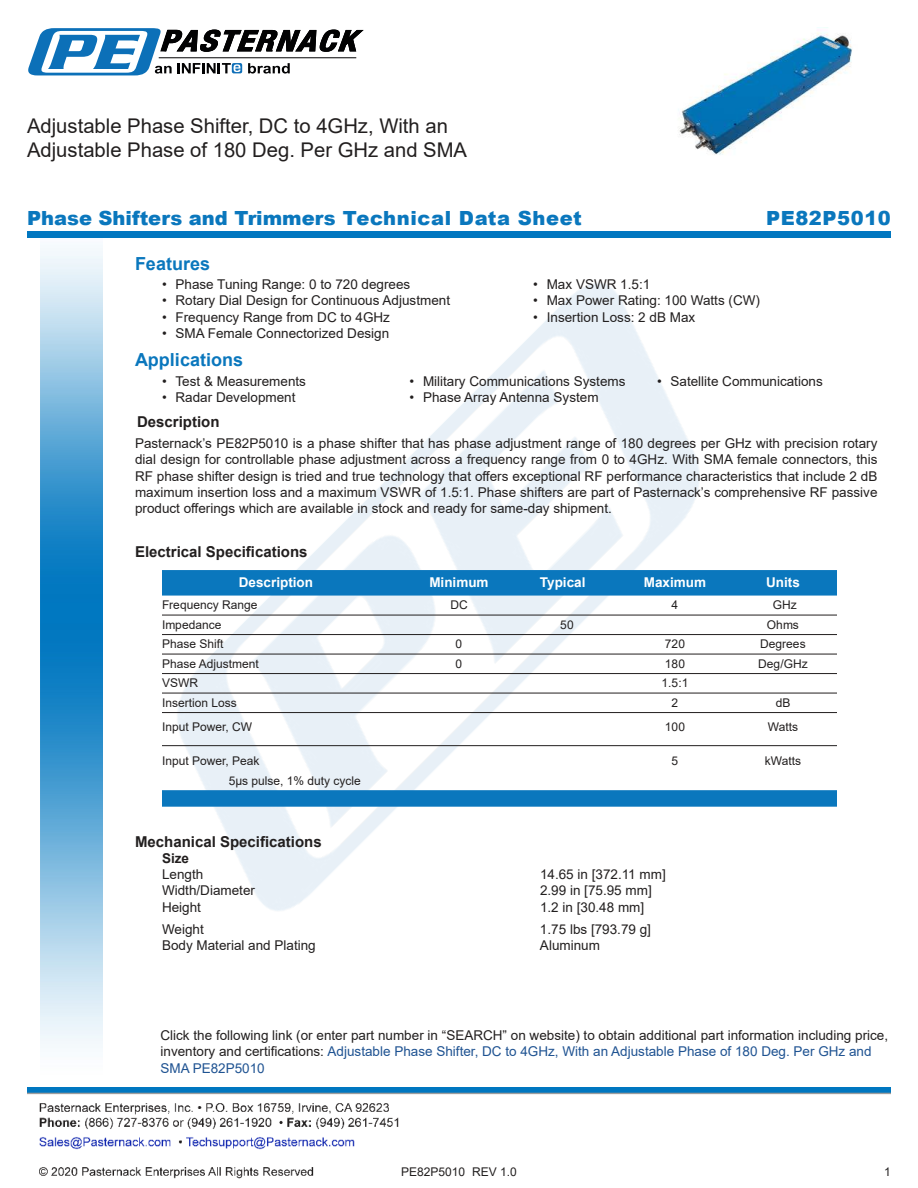
<style>
.page{position:relative;width:918px;height:1188px;background:#fff}
.page>*{position:absolute;margin:0;border:0;box-sizing:border-box;transform-origin:0 0}
.t1{font:20.25px/24.3px "Arial";color:#221f1f}
.t2{font:900 19.5px "Arial";color:#0a77bd}
.t3{font:900 19.5px "Arial";letter-spacing:.025em;color:#0a77bd}
.t4{font:700 18px "Arial";color:#0a77bd}
.t5{font:700 15px "Arial";color:#221f1f}
.t6{font:13.5px/16.2px "Arial";color:#221f1f;text-align:justify}
.t7{font:700 13.5px "Arial";color:#fff}
.t8{font:700 13.5px "Arial";color:#221f1f}
.t9{font:12px "Arial";color:#221f1f}
.s1{color:#1f5392}
</style>
<div class="page">
<img style="left:39px;top:1103px;width:360px;height:76px">
<img style="left:102px;top:248px;width:719px;height:722px">
<img style="left:27px;top:1088px;width:864px;height:7px">
<img style="left:40px;top:237px;width:62px;height:811px">
<div style="left:27px;top:231px;width:864px;height:6px;background:#0177c0"></div>
<svg style="left:28px;top:28px;width:336px;height:47px"></svg>
<div style="left:162px;top:570px;width:675px;height:26px;background:#0a77bd"></div>
<hr style="left:162px;top:615px;width:675px;height:1px;background:#221f1f">
<hr style="left:162px;top:634px;width:675px;height:1px;background:#221f1f">
<hr style="left:162px;top:654px;width:675px;height:1px;background:#221f1f">
<hr style="left:162px;top:673px;width:675px;height:1px;background:#221f1f">
<hr style="left:162px;top:693px;width:675px;height:1px;background:#221f1f">
<hr style="left:162px;top:712px;width:675px;height:1px;background:#221f1f">
<hr style="left:162px;top:745px;width:675px;height:1px;background:#221f1f">
<div style="left:162px;top:790px;width:675px;height:17px;background:#0a77bd"></div>
<img style="left:678px;top:27px;width:174px;height:128px">
<h1 class="t1" style="left:27px;top:116px;width:442px">Adjustable Phase Shifter, DC to 4GHz, With an<br>Adjustable Phase of 180 Deg. Per GHz and SMA</h1>
<h2 class="t2" style="left:27px;top:207px;width:556px">Phase Shifters and Trimmers Technical Data Sheet</h2>
<h2 class="t3" style="left:766px;top:207px;width:126px">PE82P5010</h2>
<h3 class="t4" style="left:135px;top:257px;width:77px">Features</h3>
<p class="t6" style="left:162px;top:278px;width:250px">• Phase Tuning Range: 0 to 720 degrees</p>
<p class="t6" style="left:162px;top:294px;width:290px">• Rotary Dial Design for Continuous Adjustment</p>
<p class="t6" style="left:162px;top:310px;width:230px">• Frequency Range from DC to 4GHz</p>
<p class="t6" style="left:162px;top:326px;width:229px">• SMA Female Connectorized Design</p>
<p class="t6" style="left:533px;top:278px;width:119px">• Max VSWR 1.5:1</p>
<p class="t6" style="left:533px;top:294px;width:228px">• Max Power Rating: 100 Watts (CW)</p>
<p class="t6" style="left:533px;top:310px;width:164px">• Insertion Loss: 2 dB Max</p>
<h3 class="t4" style="left:135px;top:353px;width:110px">Applications</h3>
<p class="t6" style="left:162px;top:374px;width:146px">• Test &amp; Measurements</p>
<p class="t6" style="left:162px;top:390px;width:135px">• Radar Development</p>
<p class="t6" style="left:410px;top:374px;width:218px">• Military Communications Systems</p>
<p class="t6" style="left:410px;top:390px;width:191px">• Phase Array Antenna System</p>
<p class="t6" style="left:657px;top:374px;width:167px">• Satellite Communications</p>
<p class="t5" style="left:137px;top:416px;width:84px">Description</p>
<p class="t6" style="left:135px;top:437px;width:744px">Pasternack’s PE82P5010 is a phase shifter that has phase adjustment range of 180 degrees per GHz with precision rotary dial design for controllable phase adjustment across a frequency range from 0 to 4GHz. With SMA female connectors, this RF phase shifter design is tried and true technology that o昀昀ers exceptional RF performance characteristics that include 2 dB maximum insertion loss and a maximum VSWR of 1.5:1. Phase shifters are part of Pasternack’s comprehensive RF passive product o昀昀erings which are available in stock and ready for same-day shipment.</p>
<p class="t5" style="left:135px;top:541px;width:174px">Electrical Speci昀椀cations</p>
<p class="t7" style="left:239px;top:577px;width:76px">Description</p>
<p class="t7" style="left:429px;top:577px;width:61px">Minimum</p>
<p class="t7" style="left:540px;top:577px;width:47px">Typical</p>
<p class="t7" style="left:644px;top:577px;width:64px">Maximum</p>
<p class="t7" style="left:766px;top:577px;width:35px">Units</p>
<p class="t9" style="left:162px;top:600px;width:97px">Frequency Range</p>
<p class="t9" style="left:450px;top:600px;width:19px">DC</p>
<p class="t9" style="left:672px;top:600px;width:8px">4</p>
<p class="t9" style="left:773px;top:600px;width:25px">GHz</p>
<p class="t9" style="left:162px;top:620px;width:61px">Impedance</p>
<p class="t9" style="left:560px;top:620px;width:15px">50</p>
<p class="t9" style="left:767px;top:620px;width:34px">Ohms</p>
<p class="t9" style="left:162px;top:639px;width:63px">Phase Shift</p>
<p class="t9" style="left:456px;top:639px;width:8px">0</p>
<p class="t9" style="left:665px;top:639px;width:22px">720</p>
<p class="t9" style="left:760px;top:639px;width:47px">Degrees</p>
<p class="t9" style="left:162px;top:659px;width:98px">Phase Adjustment</p>
<p class="t9" style="left:456px;top:659px;width:8px">0</p>
<p class="t9" style="left:665px;top:659px;width:22px">180</p>
<p class="t9" style="left:758px;top:659px;width:51px">Deg/GHz</p>
<p class="t9" style="left:162px;top:678px;width:37px">VSWR</p>
<p class="t9" style="left:662px;top:678px;width:28px">1.5:1</p>
<p class="t9" style="left:162px;top:698px;width:76px">Insertion Loss</p>
<p class="t9" style="left:672px;top:698px;width:8px">2</p>
<p class="t9" style="left:776px;top:698px;width:16px">dB</p>
<p class="t9" style="left:162px;top:722px;width:92px">Input Power, CW</p>
<p class="t9" style="left:665px;top:722px;width:22px">100</p>
<p class="t9" style="left:768px;top:722px;width:32px">Watts</p>
<p class="t9" style="left:162px;top:756px;width:99px">Input Power, Peak</p>
<p class="t9" style="left:672px;top:756px;width:8px">5</p>
<p class="t9" style="left:765px;top:756px;width:38px">kWatts</p>
<p class="t9" style="left:229px;top:776px;width:134px">5µs pulse, 1% duty cycle</p>
<p class="t5" style="left:135px;top:831px;width:188px">Mechanical Speci昀椀cations</p>
<p class="t8" style="left:162px;top:853px;width:29px">Size</p>
<p class="t6" style="left:162px;top:868px;width:43px">Length</p>
<p class="t6" style="left:540px;top:868px;width:127px">14.65 in [372.11 mm]</p>
<p class="t6" style="left:162px;top:884px;width:95px">Width/Diameter</p>
<p class="t6" style="left:540px;top:884px;width:113px">2.99 in [75.95 mm]</p>
<p class="t6" style="left:162px;top:900px;width:41px">Height</p>
<p class="t6" style="left:540px;top:900px;width:106px">1.2 in [30.48 mm]</p>
<p class="t6" style="left:162px;top:923px;width:43px">Weight</p>
<p class="t6" style="left:540px;top:923px;width:113px">1.75 lbs [793.79 g]</p>
<p class="t6" style="left:162px;top:939px;width:155px">Body Material and Plating</p>
<p class="t6" style="left:540px;top:939px;width:62px">Aluminum</p>
<p class="t6" style="left:160px;top:1029px;width:729px;text-align:left">Click the following link (or enter part number in “SEARCH” on website) to obtain additional part information including price, inventory and certi昀椀cations: <span class="s1">Adjustable Phase Shifter, DC to 4GHz, With an Adjustable Phase of 180 Deg. Per GHz and<br>SMA PE82P5010</span></p>
<p class="t9" style="left:401px;top:1167px;width:117px">PE82P5010 REV 1.0</p>
<p class="t9" style="left:884px;top:1167px;width:8px">1</p>
</div>
